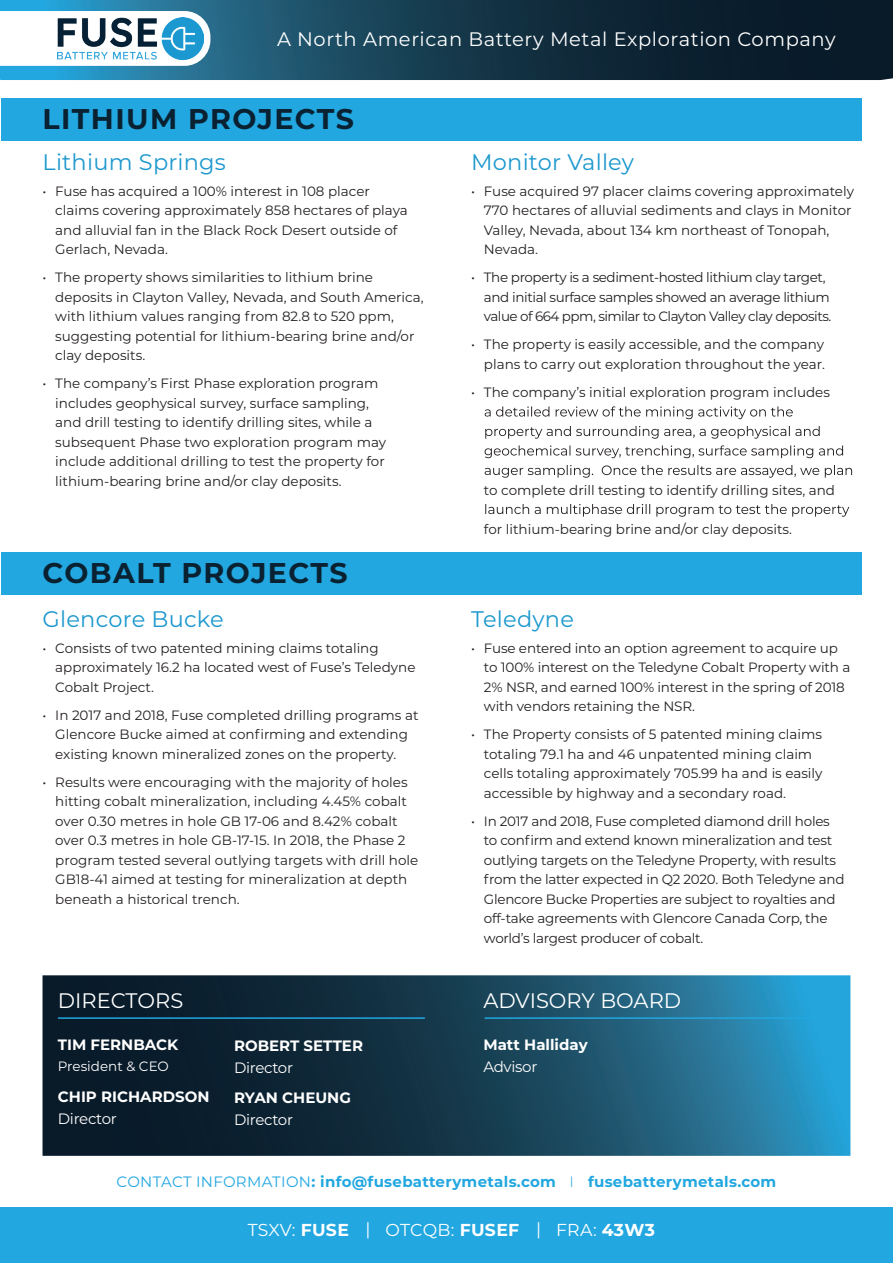
<style>
.page{position:relative;width:893px;height:1263px;background:#fff}
.page>*{position:absolute;margin:0;border:0;box-sizing:border-box;transform-origin:0 0}
.t1{font:700 28.5px "Montserrat";letter-spacing:.05em;color:#092131}
.t2{font:22.5px "Montserrat";letter-spacing:.01em;color:#1c98ce}
.t3{font:21px "Montserrat";color:#fff}
.t4{font:19.5px "Montserrat";letter-spacing:.03em;color:#fff}
.t5{font:17.25px "Montserrat";letter-spacing:.01em;color:#fff}
.t6{font:700 15px "Montserrat";letter-spacing:.02em;color:#22a7e0}
.t7{font:700 15px "Montserrat";color:#fff}
.t8{font:15px "Montserrat";letter-spacing:-.02em;color:#fff}
.t9{font:13.5px/19.5px "Montserrat";color:#231f20}
.t10{font:13.5px/19.5px "Montserrat";letter-spacing:-.02em;color:#231f20}
.t11{font:13.5px/19.5px "Montserrat";letter-spacing:-.03em;color:#231f20}
.t12{font:13.5px "Montserrat";color:#fff}
.s1{font-weight:400}
.s2{font-weight:300}
.s3{font-weight:700}
</style>
<div class="page">
<svg style="left:43px;top:975px;width:807px;height:181px;background:#18465e"></svg>
<svg style="left:0;top:0;width:893px;height:80px;background:#143b50"></svg>
<svg style="left:0;top:11px;width:210px;height:55px"></svg>
<img style="left:58px;top:17px;width:145px;height:42px">
<div style="left:0;top:1207px;width:893px;height:56px;background:#22a7e0"></div>
<hr style="left:58px;top:1017px;width:367px;height:2px;background:#22a7e0">
<hr style="left:485px;top:1017px;width:334px;height:2px;background:#22a7e0">
<div style="left:1px;top:552px;width:861px;height:43px;background:#22a7e0"></div>
<div style="left:1px;top:98px;width:861px;height:43px;background:#22a7e0"></div>
<svg style="left:485px;top:406px;width:308px;height:13px"></svg>
<svg style="left:485px;top:426px;width:335px;height:13px"></svg>
<svg style="left:485px;top:445px;width:358px;height:13px"></svg>
<svg style="left:485px;top:465px;width:367px;height:13px"></svg>
<svg style="left:485px;top:504px;width:364px;height:13px"></svg>
<h3 class="t4" style="left:277px;top:26px;width:560px">A North American Battery Metal Exploration Company</h3>
<h1 class="t1" style="left:43px;top:98px;width:313px">LITHIUM PROJECTS</h1>
<h2 class="t2" style="left:43px;top:146px;width:185px">Lithium Springs</h2>
<p class="t9" style="left:55px;top:181px;width:354px;text-indent:-13px">• Fuse has acquired a 100% interest in 108 placer claims covering approximately 858 hectares of playa and alluvial fan in the Black Rock Desert outside of Gerlach, Nevada.</p>
<p class="t9" style="left:55px;top:267px;width:370px;text-indent:-13px">• The property shows similarities to lithium brine deposits in Clayton Valley, Nevada, and South America, with lithium values ranging from 82.8 to 520 ppm, suggesting potential for lithium-bearing brine and/or clay deposits.</p>
<p class="t9" style="left:55px;top:373px;width:332px;text-indent:-13px">• The company’s First Phase exploration program includes geophysical survey, surface sampling, and drill testing to identify drilling sites, while a subsequent Phase two exploration program may include additional drilling to test the property for lithium-bearing brine and/or clay deposits.</p>
<h1 class="t1" style="left:43px;top:552px;width:307px">COBALT PROJECTS</h1>
<h2 class="t2" style="left:43px;top:603px;width:183px">Glencore Bucke</h2>
<p class="t9" style="left:55px;top:638px;width:362px;text-indent:-13px">• Consists of two patented mining claims totaling approximately 16.2 ha located west of Fuse’s Teledyne<br>Cobalt Project.</p>
<p class="t9" style="left:55px;top:705px;width:365px;text-indent:-13px">• In 2017 and 2018, Fuse completed drilling programs at<br>Glencore Bucke aimed at confirming and extending existing known mineralized zones on the property.</p>
<p class="t9" style="left:55px;top:772px;width:364px;text-indent:-13px">• Results were encouraging with the majority of holes hitting cobalt mineralization, including 4.45% cobalt over 0.30 metres in hole GB 17-06 and 8.42% cobalt over 0.3 metres in hole GB-17-15. In 2018, the Phase 2 program tested several outlying targets with drill hole GB18-41 aimed at testing for mineralization at depth beneath a historical trench.</p>
<h3 class="t3" style="left:58px;top:986px;width:127px">DIRECTORS</h3>
<p class="t7" style="left:58px;top:1034px;width:122px">TIM FERNBACK</p>
<p class="t12" style="left:58px;top:1057px;width:113px">President &amp; CEO</p>
<p class="t7" style="left:58px;top:1086px;width:153px">CHIP RICHARDSON</p>
<p class="t8" style="left:58px;top:1109px;width:61px">Director</p>
<p class="t7" style="left:234px;top:1034px;width:131px">ROBERT SETTER</p>
<p class="t8" style="left:234px;top:1057px;width:61px">Director</p>
<p class="t7" style="left:234px;top:1086px;width:118px">RYAN CHEUNG</p>
<p class="t8" style="left:234px;top:1109px;width:61px">Director</p>
<h2 class="t2" style="left:471px;top:146px;width:164px">Monitor Valley</h2>
<p class="t9" style="left:484px;top:181px;width:372px;text-indent:-13px">• Fuse acquired 97 placer claims covering approximately 770 hectares of alluvial sediments and clays in Monitor Valley, Nevada, about 134 km northeast of Tonopah, Nevada.</p>
<p class="t11" style="left:484px;top:267px;width:349px;text-indent:-13px">• The property is a sediment-hosted lithium clay target, and initial surface samples showed an average lithium value of 664 ppm, similar to Clayton Valley clay deposits.</p>
<p class="t9" style="left:471px;top:334px;width:355px;text-align:right">• The property is easily accessible, and the company plans to carry out exploration throughout the year.</p>
<p class="t9" style="left:471px;top:382px;width:360px">• The company’s initial exploration program includes</p>
<p class="t9" style="left:484px;top:479px;width:353px">to complete drill testing to identify drilling sites, and</p>
<p class="t9" style="left:484px;top:518px;width:310px">for lithium-bearing brine and/or clay deposits.</p>
<h2 class="t2" style="left:471px;top:603px;width:104px">Teledyne</h2>
<p class="t9" style="left:484px;top:638px;width:368px;text-indent:-13px">• Fuse entered into an option agreement to acquire up to 100% interest on the Teledyne Cobalt Property with a 2% NSR, and earned 100% interest in the spring of 2018 with vendors retaining the NSR.</p>
<p class="t9" style="left:484px;top:724px;width:340px;text-indent:-13px">• The Property consists of 5 patented mining claims totaling 79.1 ha and 46 unpatented mining claim cells totaling approximately 705.99 ha and is easily accessible by highway and a secondary road.</p>
<p class="t10" style="left:484px;top:811px;width:362px;text-indent:-13px">• In 2017 and 2018, Fuse completed diamond drill holes to confirm and extend known mineralization and test outlying targets on the Teledyne Property, with results from the latter expected in Q2 2020. Both Teledyne and Glencore Bucke Properties are subject to royalties and off-take agreements with Glencore Canada Corp, the world’s largest producer of cobalt.</p>
<h3 class="t3" style="left:483px;top:986px;width:199px">ADVISORY BOARD</h3>
<p class="t7" style="left:483px;top:1034px;width:106px">Matt Halliday</p>
<p class="t8" style="left:483px;top:1057px;width:55px">Advisor</p>
<p class="t6" style="left:117px;top:1171px;width:661px"><span class="s1">CONTACT INFORMATION</span>: info@fusebatterymetals.com <span class="s2">I</span> fusebatterymetals.com</p>
<p class="t5" style="left:248px;top:1218px;width:409px">TSXV: <span class="s3">FUSE</span> | OTCQB: <span class="s3">FUSEF</span> | FRA: <span class="s3">43W3</span></p>
</div>
